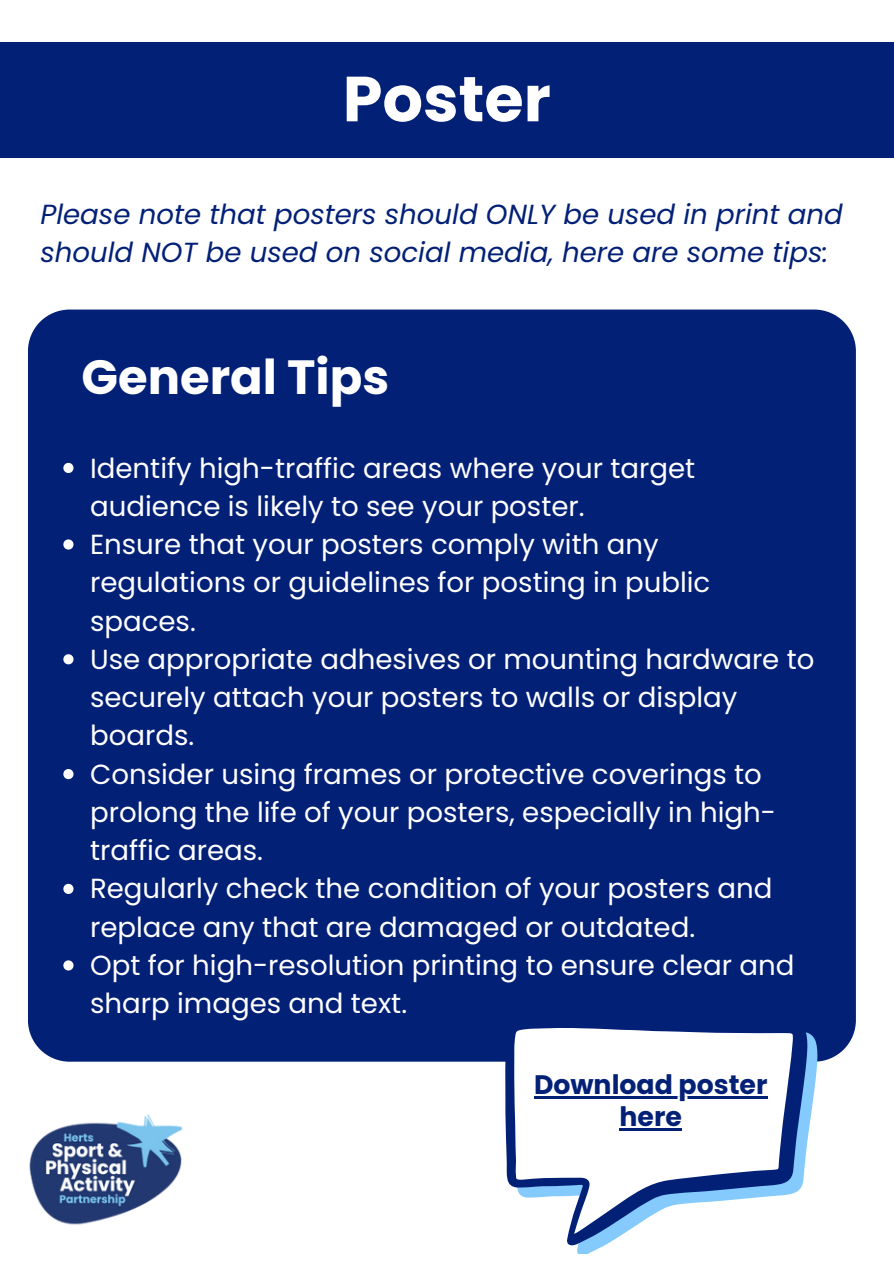
<style>
.page{position:relative;width:894px;height:1264px;background:#fff}
.page>*{position:absolute;margin:0;border:0;box-sizing:border-box;transform-origin:0 0}
.t1{font:700 63.6px "Poppins";color:#fff}
.t2{font:700 48px "Poppins";color:#fff}
.t3{font:27.6px/38.2px "Poppins";color:#fff}
.t4{font:italic 27.6px/38.2px "Poppins";color:#032077}
.t5{font:700 26.7px/31.5px "Poppins";color:#032077;text-align:center}
</style>
<div class="page">
<div style="left:0;top:42px;width:893px;height:116px;background:#032077"></div>
<div style="left:28px;top:309px;width:827px;height:752px;background:#032077"></div>
<svg style="left:63px;top:463px;width:10px;height:10px"></svg>
<svg style="left:63px;top:539px;width:10px;height:10px"></svg>
<svg style="left:63px;top:654px;width:10px;height:10px"></svg>
<svg style="left:63px;top:769px;width:10px;height:10px"></svg>
<svg style="left:63px;top:883px;width:10px;height:11px"></svg>
<svg style="left:63px;top:960px;width:10px;height:10px"></svg>
<svg style="left:570px;top:1029px;width:246px;height:223px"></svg>
<svg style="left:505px;top:1021px;width:302px;height:224px"></svg>
<svg style="left:514px;top:1027px;width:278px;height:206px"></svg>
<hr style="left:534px;top:1096px;width:233px;height:2px;background:#032077">
<hr style="left:619px;top:1128px;width:62px;height:2px;background:#032077">
<img style="left:29px;top:1114px;width:153px;height:111px">
<p class="t1" style="left:342px;top:54px;width:209px">Poster</p>
<p class="t4" style="left:40px;top:195px;width:803px">Please note that posters should ONLY be used in print and should NOT be used on social media, here are some tips:</p>
<h1 class="t2" style="left:82px;top:344px;width:309px">General Tips</h1>
<p class="t3" style="left:90px;top:448px;width:606px">Identify high-traffic areas where your target audience is likely to see your poster.</p>
<h2 class="t3" style="left:90px;top:525px;width:621px">Ensure that your posters comply with any regulations or guidelines for posting in public spaces.</h2>
<p class="t3" style="left:90px;top:640px;width:725px">Use appropriate adhesives or mounting hardware to securely attach your posters to walls or display boards.</p>
<p class="t3" style="left:90px;top:754px;width:687px">Consider using frames or protective coverings to prolong the life of your posters, especially in high&shy;traffic areas.</p>
<p class="t3" style="left:90px;top:869px;width:683px">Regularly check the condition of your posters and replace any that are damaged or outdated.</p>
<p class="t3" style="left:90px;top:946px;width:705px">Opt for high-resolution printing to ensure clear and sharp images and text.</p>
<p class="t5" style="left:534px;top:1069px;width:235px">Download poster here</p>
</div>
